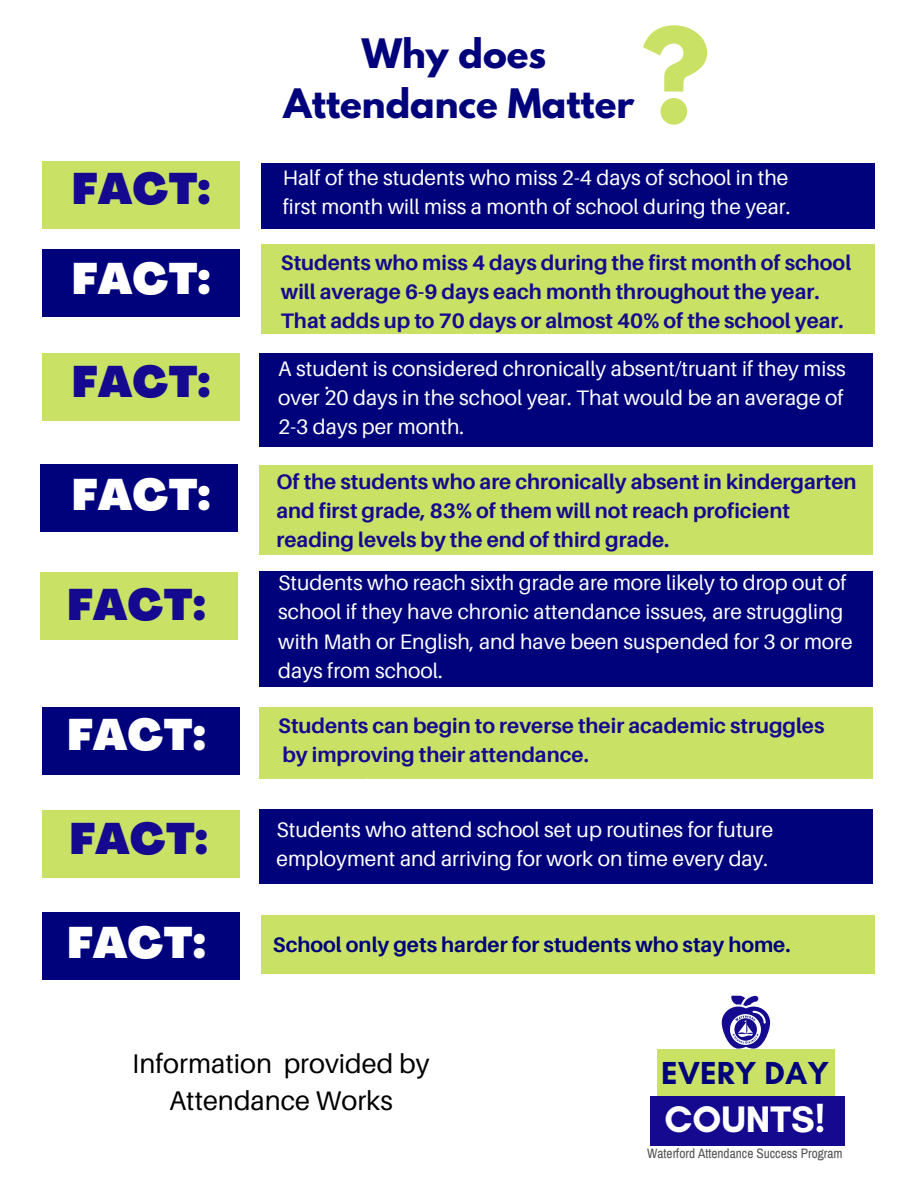
<style>
.page{position:relative;width:918px;height:1188px;background:#fff}
.page>*{position:absolute;margin:0;border:0;box-sizing:border-box;transform-origin:0 0}
.t1{font:700 116.1px "League Spartan";color:#c9e265}
.t2{font:900 43.35px "Agrandir";color:#150a8f}
.t3{font:900 43.35px "Agrandir";color:#fff}
.t4{font:700 37.65px "Glacial Indifference";color:#fff}
.t5{font:700 36px/49.5px "League Spartan";color:#00027c;text-align:center}
.t6{font:700 32.4px "Glacial Indifference";color:#00027c}
.t7{font:27px/37.2px "Aileron";color:#000;text-align:center}
.t8{font:700 21px/29.2px "Aileron";color:#150a8f}
.t9{font:21px/29.2px "Aileron";color:#fdfdfd;text-align:justify}
.t10{font:21px/29.2px "Aileron";color:#fff}
.t11{font:700 21px "Aileron";color:#00027c}
.t12{font:13.35px "Archivo Narrow";color:#545454}
</style>
<div class="page">
<div style="left:657px;top:1049px;width:178px;height:47px;background:#c9e265"></div>
<div style="left:650px;top:1096px;width:194px;height:50px;background:#150a8f"></div>
<svg style="left:722px;top:996px;width:48px;height:53px"></svg>
<img style="left:731px;top:1014px;width:30px;height:31px">
<div style="left:42px;top:161px;width:198px;height:68px;background:#c9e265"></div>
<div style="left:262px;top:164px;width:613px;height:65px;background:#00027c"></div>
<div style="left:42px;top:249px;width:198px;height:68px;background:#00027c"></div>
<div style="left:262px;top:244px;width:613px;height:90px;background:#c9e265"></div>
<div style="left:42px;top:353px;width:198px;height:67px;background:#c9e265"></div>
<div style="left:259px;top:353px;width:613px;height:93px;background:#00027c"></div>
<div style="left:40px;top:464px;width:198px;height:68px;background:#00027c"></div>
<div style="left:259px;top:465px;width:613px;height:90px;background:#c9e265"></div>
<div style="left:40px;top:572px;width:198px;height:68px;background:#c9e265"></div>
<div style="left:259px;top:571px;width:613px;height:116px;background:#00027c"></div>
<div style="left:42px;top:707px;width:198px;height:68px;background:#00027c"></div>
<div style="left:259px;top:707px;width:613px;height:72px;background:#c9e265"></div>
<div style="left:42px;top:810px;width:198px;height:67px;background:#c9e265"></div>
<div style="left:259px;top:810px;width:613px;height:74px;background:#00027c"></div>
<div style="left:42px;top:912px;width:198px;height:68px;background:#00027c"></div>
<div style="left:262px;top:915px;width:613px;height:59px;background:#c9e265"></div>
<h3 class="t5" style="left:284px;top:33px;width:352px">Why does<br>Attendance Matter</h3>
<h1 class="t1" style="left:641px;top:18px;width:71px">?</h1>
<h2 class="t2" style="left:72px;top:171px;width:140px">FACT:</h2>
<p class="t10" style="left:283px;top:163px;width:509px">Half of the students who miss 2-4 days of school in the first month will miss a month of school during the year.</p>
<h2 class="t3" style="left:72px;top:261px;width:140px">FACT:</h2>
<p class="t8" style="left:281px;top:248px;width:572px">Students who miss 4 days during the first month of school will average 6-9 days each month throughout the year.<br>That adds up to 70 days or almost 40% of the school year.</p>
<h2 class="t2" style="left:72px;top:365px;width:140px">FACT:</h2>
<p class="t9" style="left:278px;top:353px;width:569px">A student is considered chronically absent/truant if they miss over 20 days in the school year. That would be an average of 2-3 days per month.</p>
<p class="t10" style="left:325px;top:367px;width:6px">.</p>
<h2 class="t3" style="left:72px;top:477px;width:140px">FACT:</h2>
<p class="t8" style="left:276px;top:466px;width:582px">Of the students who are chronically absent in kindergarten and first grade, 83% of them will not reach proficient reading levels by the end of third grade.</p>
<h2 class="t2" style="left:67px;top:587px;width:140px">FACT:</h2>
<p class="t9" style="left:278px;top:568px;width:576px;text-align:left">Students who reach sixth grade are more likely to drop out of school if they have chronic attendance issues, are struggling with Math or English, and have been suspended for 3 or more days from school.</p>
<h2 class="t3" style="left:67px;top:717px;width:140px">FACT:</h2>
<p class="t8" style="left:278px;top:711px;width:548px">Students can begin to reverse their academic struggles by improving their attendance.</p>
<h2 class="t2" style="left:69px;top:821px;width:140px">FACT:</h2>
<p class="t10" style="left:365px;top:758px;width:6px">.</p>
<p class="t10" style="left:276px;top:815px;width:499px">Students who attend school set up routines for future employment and arriving for work on time every day.</p>
<h2 class="t3" style="left:67px;top:926px;width:140px">FACT:</h2>
<p class="t11" style="left:273px;top:932px;width:519px">School only gets harder for students who stay home.</p>
<p class="t7" style="left:132px;top:1044px;width:299px">Information provided by<br>Attendance Works</p>
<h3 class="t6" style="left:661px;top:1053px;width:169px">EVERY DAY</h3>
<h3 class="t4" style="left:664px;top:1096px;width:162px">COUNTS!</h3>
<p class="t12" style="left:647px;top:1146px;width:197px">Waterford Attendance Success Program</p>
</div>
